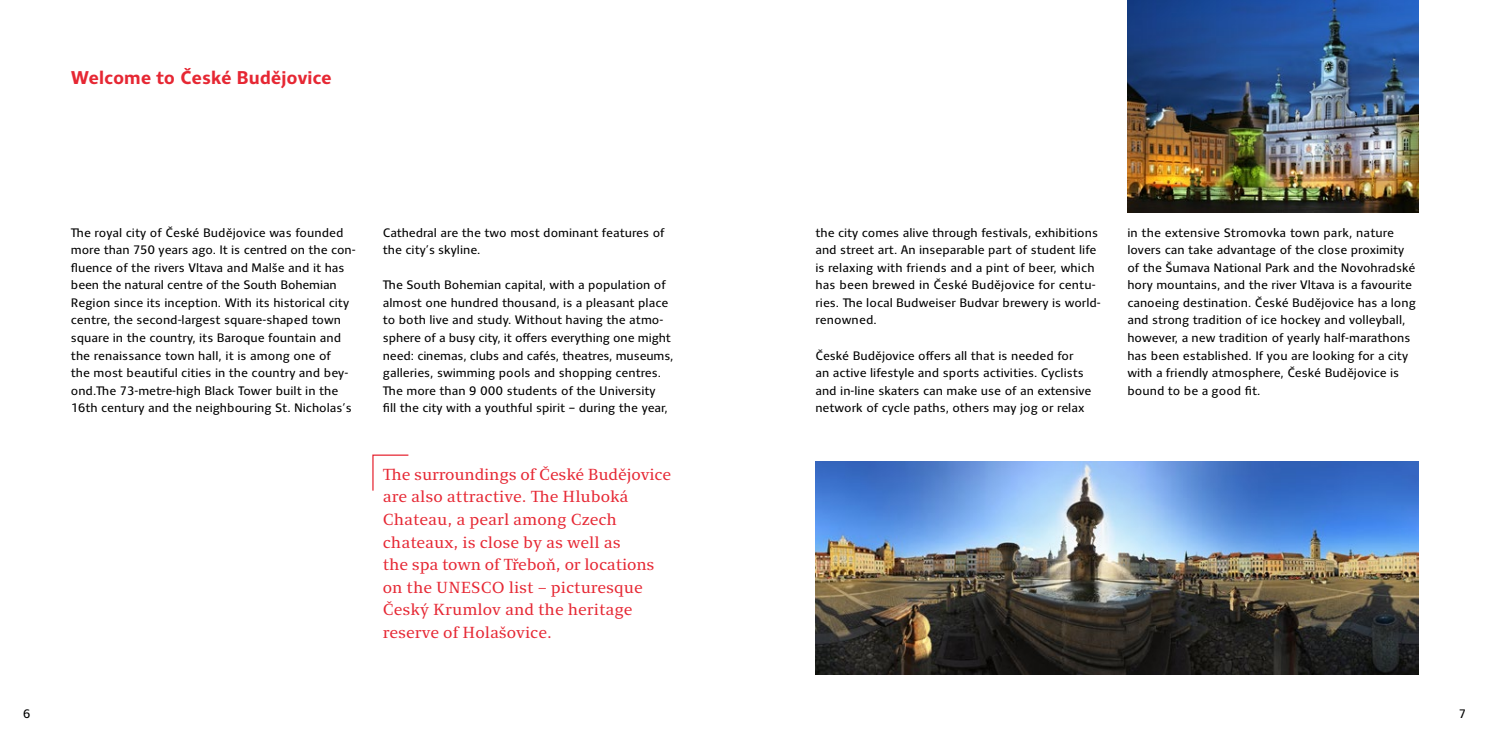
<style>
.page{position:relative;width:1489px;height:745px;background:#fff}
.page>*{position:absolute;margin:0;border:0;box-sizing:border-box;transform-origin:0 0}
.t1{font:700 18.75px "Clara Sans";color:#e62733}
.t2{font:16.25px/22.5px "Clara Serif";color:#e62733}
.t3{font:12.5px/17.5px "Clara Sans";color:#000}
</style>
<div class="page">
<img style="left:1127px;top:0;width:290px;height:212px">
<svg style="left:372px;top:454px;width:37px;height:37px"></svg>
<img style="left:815px;top:461px;width:602px;height:212px">
<h1 class="t1" style="left:71px;top:67px;width:262px">Welcome to České Budějovice</h1>
<p class="t3" style="left:71px;top:224px;width:286px">The royal city of České Budějovice was founded more than 750 years ago. It is centred on the con&shy;fluence of the rivers Vltava and Malše and it has been the natural centre of the South Bohemian Region since its inception. With its historical city centre, the second-largest square-shaped town square in the country, its Baroque fountain and the renaissance town hall, it is among one of<br>the most beautiful cities in the country and bey&shy;ond.The 73-metre-high Black Tower built in the 16th century and the neighbouring St. Nicholas’s</p>
<p class="t3" style="left:383px;top:224px;width:283px">Cathedral are the two most dominant features of the city’s skyline.</p>
<p class="t3" style="left:383px;top:276px;width:292px">The South Bohemian capital, with a population of almost one hundred thousand, is a pleasant place to both live and study. Without having the atmo&shy;sphere of a busy city, it offers everything one might need: cinemas, clubs and cafés, theatres, museums, galleries, swimming pools and shopping centres.<br>The more than 9 000 students of the University<br>fill the city with a youthful spirit – during the year,</p>
<p class="t2" style="left:383px;top:463px;width:290px">The surroundings of České Budějovice are also attractive. The Hluboká<br>Chateau, a pearl among Czech chateaux, is close by as well as<br>the spa town of Třeboň, or locations on the UNESCO list – picturesque<br>Český Krumlov and the heritage reserve of Holašovice.</p>
<p class="t3" style="left:815px;top:224px;width:287px">the city comes alive through festivals, exhibitions and street art. An inseparable part of student life is relaxing with friends and a pint of beer, which has been brewed in České Budějovice for centu&shy;ries. The local Budweiser Budvar brewery is world&shy;renowned.</p>
<p class="t3" style="left:815px;top:346px;width:277px">České Budějovice offers all that is needed for<br>an active lifestyle and sports activities. Cyclists and in-line skaters can make use of an extensive network of cycle paths, others may jog or relax</p>
<p class="t3" style="left:1127px;top:224px;width:290px">in the extensive Stromovka town park, nature lovers can take advantage of the close proximity of the Šumava National Park and the Novohradské hory mountains, and the river Vltava is a favourite canoeing destination. České Budějovice has a long and strong tradition of ice hockey and volleyball, however, a new tradition of yearly half-marathons has been established. If you are looking for a city with a friendly atmosphere, České Budějovice is bound to be a good fit.</p>
<p class="t3" style="left:23px;top:705px;width:9px">6</p>
<p class="t3" style="left:1458px;top:705px;width:9px">7</p>
</div>
